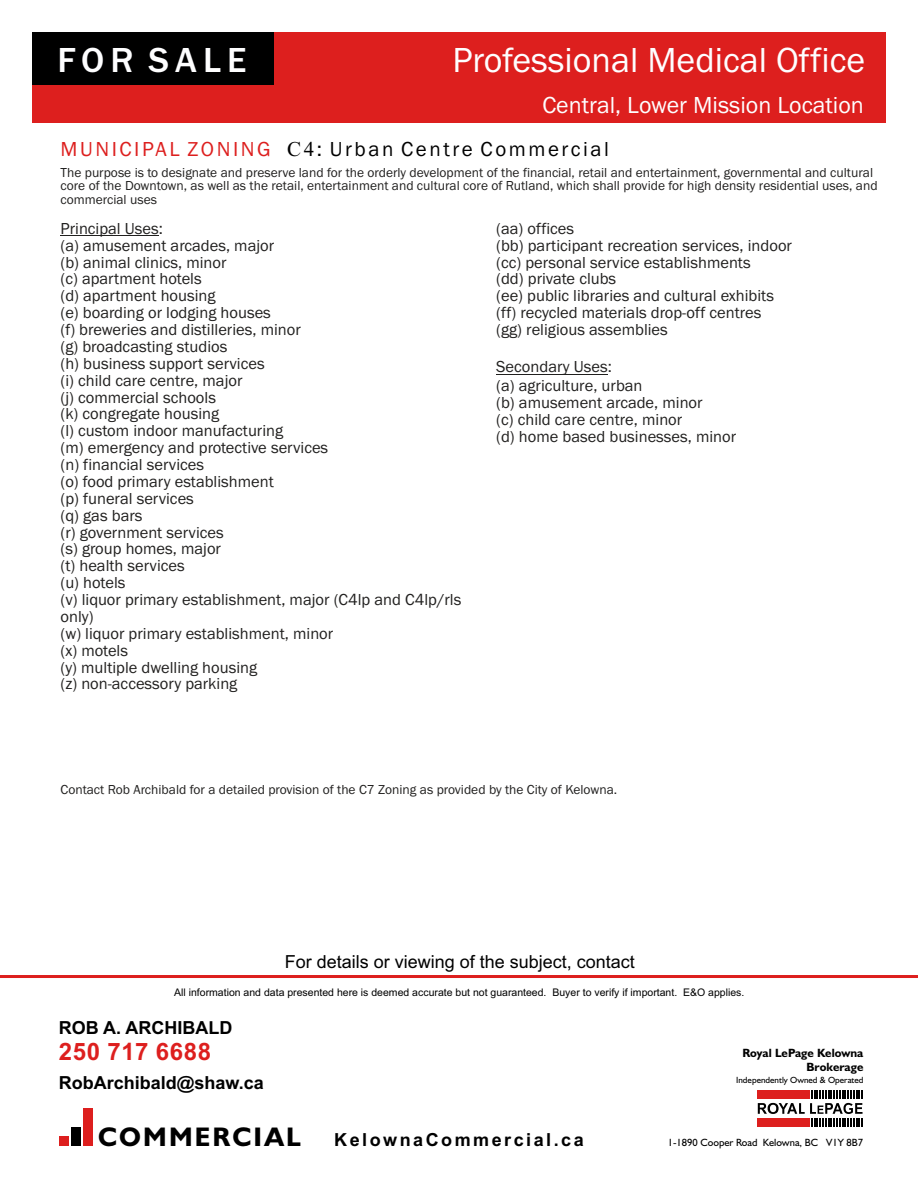
<style>
.page{position:relative;width:918px;height:1188px;background:#fff}
.page>*{position:absolute;margin:0;border:0;box-sizing:border-box;transform-origin:0 0}
.t1{font:36px "Franklin Gothic";color:#fefeff}
.t2{font:500 36px "Franklin Gothic";letter-spacing:.17em;color:#fefeff}
.t3{font:700 27px "Humanist 521 BT";letter-spacing:.08em;color:#000}
.t4{font:24px "Franklin Gothic";color:#fefeff}
.t5{font:700 24px "Arial";letter-spacing:.025em;color:#dd1f1e}
.t6{font:21px "Franklin Gothic";letter-spacing:.12em;color:#000}
.t7{font:21px "Franklin Gothic";letter-spacing:.12em;color:#dd1f1e}
.t8{font:18px "Arial";color:#000}
.t9{font:700 18px "Arial";color:#000}
.t10{font:700 18px "Arial";letter-spacing:.14em;color:#000}
.t11{font:16.5px/16.8px "Franklin Gothic";color:#21201f}
.t12{font:13.5px/13.8px "Franklin Gothic";color:#21201f}
.t13{font:700 12px/14.7px "Humanist 521 BT";color:#000;text-align:right}
.t14{font:10.5px "Arial";color:#000}
.t15{font:10.5px "Humanist 521 BT";color:#000}
.t16{font:9px "Humanist 521 BT";color:#000}
.s1{font-family:"Times New Roman"}
</style>
<div class="page">
<svg style="left:758px;top:1091px;width:105px;height:36px"></svg>
<div style="left:59px;top:1136px;width:9px;height:10px;background:#dd1f1e"></div>
<div style="left:71px;top:1127px;width:10px;height:19px;background:#000"></div>
<div style="left:83px;top:1108px;width:10px;height:38px;background:#dd1f1e"></div>
<div style="left:32px;top:32px;width:854px;height:91px;background:#dd1f1e"></div>
<hr style="left:0;top:975px;width:918px;height:3px;background:#dd1f1e">
<div style="left:32px;top:33px;width:241px;height:52px;background:#000"></div>
<hr style="left:61px;top:235px;width:98px;height:1px;background:#21201f">
<hr style="left:496px;top:374px;width:112px;height:1px;background:#21201f">
<h1 class="t2" style="left:57px;top:47px;width:191px">FOR SALE</h1>
<h1 class="t1" style="left:453px;top:47px;width:414px">Professional Medical Office</h1>
<h3 class="t4" style="left:542px;top:96px;width:323px">Central, Lower Mission Location</h3>
<p class="t6" style="left:287px;top:141px;width:323px"><span class="s1">C4</span>: Urban Centre Commercial</p>
<p class="t12" style="left:61px;top:166px;width:819px">The purpose is to designate and preserve land for the orderly development of the financial, retail and entertainment, governmental and cultural core of the Downtown, as well as the retail, entertainment and cultural core of Rutland, which shall provide for high density residential uses, and commercial uses</p>
<p class="t7" style="left:61px;top:141px;width:212px">MUNICIPAL ZONING</p>
<p class="t11" style="left:61px;top:221px;width:402px">Principal Uses:<br>(a) amusement arcades, major<br>(b) animal clinics, minor<br>(c) apartment hotels<br>(d) apartment housing<br>(e) boarding or lodging houses<br>(f) breweries and distilleries, minor<br>(g) broadcasting studios<br>(h) business support services<br>(i) child care centre, major<br>(j) commercial schools<br>(k) congregate housing<br>(l) custom indoor manufacturing<br>(m) emergency and protective services<br>(n) financial services<br>(o) food primary establishment<br>(p) funeral services<br>(q) gas bars<br>(r) government services<br>(s) group homes, major<br>(t) health services<br>(u) hotels<br>(v) liquor primary establishment, major (C4lp and C4lp/rls only)<br>(w) liquor primary establishment, minor<br>(x) motels<br>(y) multiple dwelling housing<br>(z) non-accessory parking</p>
<p class="t11" style="left:496px;top:221px;width:297px">(aa) offices<br>(bb) participant recreation services, indoor (cc) personal service establishments<br>(dd) private clubs<br>(ee) public libraries and cultural exhibits (ff) recycled materials drop-off centres<br>(gg) religious assemblies</p>
<p class="t11" style="left:496px;top:359px;width:148px;line-height:18.8px">Secondary Uses:<br>(a) agriculture, urban</p>
<p class="t11" style="left:496px;top:395px;width:242px">(b) amusement arcade, minor<br>(c) child care centre, minor<br>(d) home based businesses, minor</p>
<p class="t12" style="left:61px;top:784px;width:558px">Contact Rob Archibald for a detailed provision of the C7 Zoning as provided by the City of Kelowna.</p>
<p class="t8" style="left:285px;top:955px;width:352px">For details or viewing of the subject, contact</p>
<p class="t14" style="left:174px;top:988px;width:572px">All information and data presented here is deemed accurate but not guaranteed. Buyer to verify if important. E&amp;O applies.</p>
<p class="t9" style="left:59px;top:1020px;width:175px">ROB A. ARCHIBALD</p>
<h3 class="t5" style="left:59px;top:1042px;width:154px">250 717 6688</h3>
<p class="t9" style="left:59px;top:1076px;width:206px">RobArchibald@shaw.ca</p>
<h2 class="t3" style="left:98px;top:1125px;width:204px">COMMERCIAL</h2>
<p class="t10" style="left:334px;top:1133px;width:251px">KelownaCommercial.ca</p>
<p class="t13" style="left:743px;top:1046px;width:122px">Royal LePage Kelowna<br>Brokerage</p>
<p class="t16" style="left:736px;top:1076px;width:129px">Independently Owned &amp; Operated</p>
<p class="t15" style="left:668px;top:1138px;width:197px">1-1890 Cooper Road Kelowna, BC V1Y 8B7</p>
</div>
